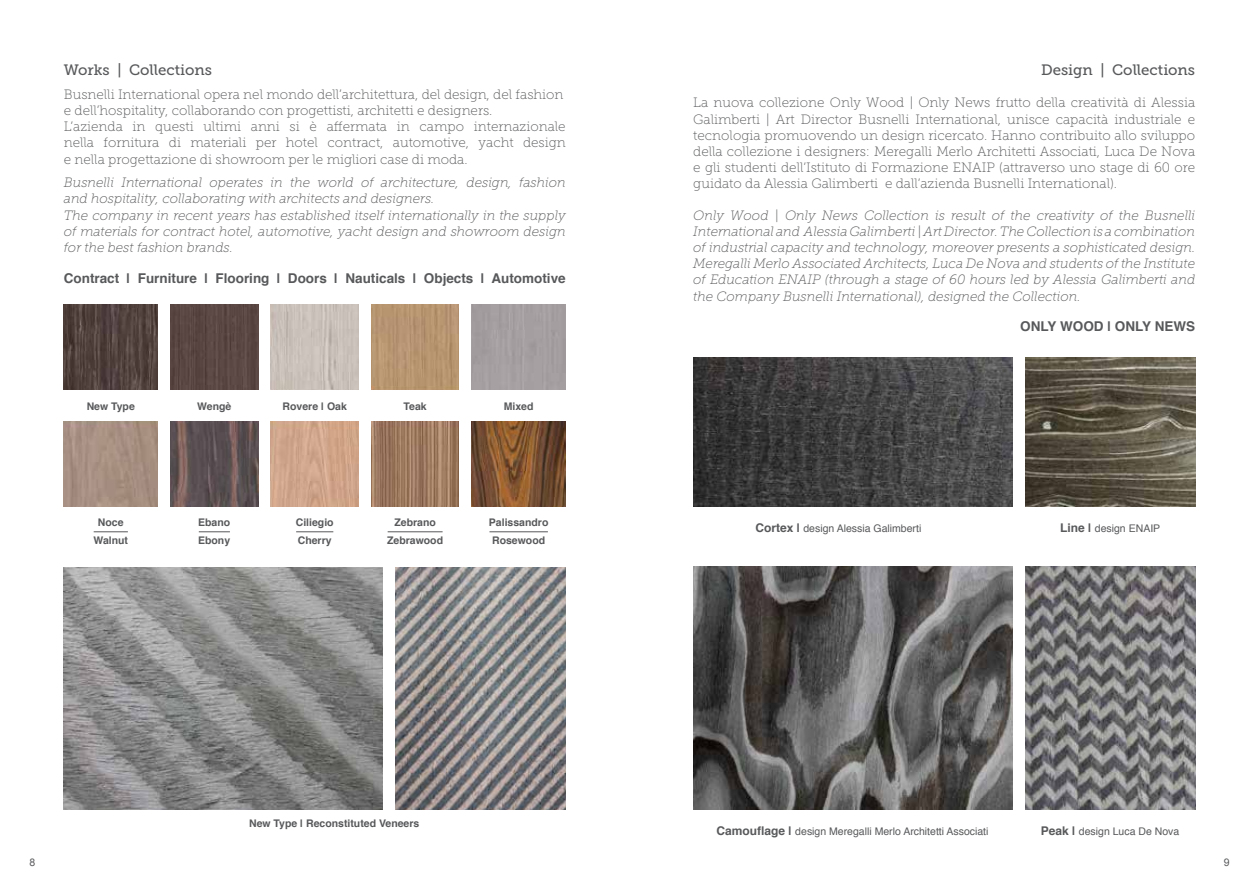
<style>
.page{position:relative;width:1259px;height:893px;background:#fff}
.page>*{position:absolute;margin:0;border:0;box-sizing:border-box;transform-origin:0 0}
.t1{font:15px "Museo Slab 500";color:#58595b}
.t2{font:13.5px/16.2px "Museo Slab 100";color:#58595b}
.t3{font:italic 13.5px/16.2px "Museo Slab 100";color:#58595b}
.t4{font:700 13.5px "Helvetica";color:#58595b}
.t5{font:700 10.5px/18px "Helvetica";color:#58595b;text-align:center}
.t6{font:10.5px "Helvetica";color:#58595b}
.t7{font:10.5px "Arial";color:#58595b}
.s1{font-weight:700;font-size:12px}
</style>
<div class="page">
<img style="left:171px;top:304px;width:87px;height:86px">
<img style="left:171px;top:421px;width:87px;height:85px">
<img style="left:472px;top:421px;width:94px;height:85px">
<img style="left:64px;top:304px;width:94px;height:86px">
<img style="left:64px;top:421px;width:94px;height:85px">
<img style="left:271px;top:304px;width:87px;height:86px">
<img style="left:271px;top:421px;width:87px;height:85px">
<img style="left:371px;top:421px;width:88px;height:85px">
<img style="left:371px;top:304px;width:88px;height:86px">
<div style="left:472px;top:304px;width:94px;height:86px;background:#a49ea0"></div>
<hr style="left:199px;top:531px;width:31px;height:1px;background:#58595b">
<hr style="left:489px;top:531px;width:59px;height:1px;background:#58595b">
<hr style="left:94px;top:531px;width:34px;height:1px;background:#58595b">
<hr style="left:296px;top:531px;width:37px;height:1px;background:#58595b">
<hr style="left:388px;top:531px;width:54px;height:1px;background:#58595b">
<img style="left:693px;top:357px;width:319px;height:149px">
<img style="left:693px;top:566px;width:319px;height:243px">
<img style="left:1025px;top:566px;width:170px;height:243px">
<img style="left:1025px;top:357px;width:170px;height:149px">
<img style="left:64px;top:567px;width:318px;height:243px">
<img style="left:395px;top:567px;width:171px;height:243px">
<p class="t1" style="left:64px;top:62px;width:150px">Works | Collections</p>
<p class="t2" style="left:64px;top:86px;width:503px">Busnelli International opera nel mondo dell’architettura, del design, del fashion e dell’hospitality, collaborando con progettisti, architetti e designers.<br>L’azienda in questi ultimi anni si è affermata in campo internazionale nella fornitura di materiali per hotel contract, automotive, yacht design e nella progettazione di showroom per le migliori case di moda.</p>
<p class="t3" style="left:64px;top:175px;width:503px">Busnelli International operates in the world of architecture, design, fashion and hospitality, collaborating with architects and designers.<br>The company in recent years has established itself internationally in the supply of materials for contract hotel, automotive, yacht design and showroom design for the best fashion brands.</p>
<p class="t4" style="left:64px;top:268px;width:503px">Contract | Furniture | Flooring | Doors | Nauticals | Objects | Automotive</p>
<p class="t5" style="left:87px;top:397px;width:50px">New Type</p>
<p class="t5" style="left:93px;top:514px;width:36px">Noce<br>Walnut</p>
<p class="t5" style="left:197px;top:397px;width:36px">Wengè</p>
<p class="t5" style="left:283px;top:397px;width:66px">Rovere | Oak</p>
<p class="t5" style="left:403px;top:397px;width:25px">Teak</p>
<p class="t5" style="left:504px;top:397px;width:31px">Mixed</p>
<p class="t5" style="left:296px;top:514px;width:39px;text-align:left">Ciliegio<br>Cherry</p>
<p class="t5" style="left:198px;top:514px;width:34px;text-align:left">Ebano<br>Ebony</p>
<p class="t5" style="left:489px;top:514px;width:61px">Palissandro<br>Rosewood</p>
<p class="t5" style="left:387px;top:514px;width:58px">Zebrano<br>Zebrawood</p>
<p class="t5" style="left:249px;top:814px;width:172px">New Type | Reconstituted Veneers</p>
<p class="t1" style="left:1041px;top:62px;width:156px">Design | Collections</p>
<p class="t2" style="left:693px;top:95px;width:503px;text-align:justify">La nuova collezione Only Wood | Only News frutto della creatività di Alessia Galimberti | Art Director Busnelli International, unisce capacità industriale e tecnologia promuovendo un design ricercato. Hanno contribuito allo sviluppo della collezione i designers: Meregalli Merlo Architetti Associati, Luca De Nova e gli studenti dell’Istituto di Formazione ENAIP (attraverso uno stage di 60 ore guidato da Alessia Galimberti e dall’azienda Busnelli International).</p>
<p class="t3" style="left:693px;top:207px;width:503px;text-align:justify">Only Wood | Only News Collection is result of the creativity of the Busnelli International and Alessia Galimberti | Art Director. The Collection is a combination of industrial capacity and technology, moreover presents a sophisticated design.<br>Meregalli Merlo Associated Architects, Luca De Nova and students of the Institute of Education ENAIP (through a stage of 60 hours led by Alessia Galimberti and the Company Busnelli International), designed the Collection.</p>
<p class="t4" style="left:1020px;top:315px;width:176px">ONLY WOOD | ONLY NEWS</p>
<p class="t6" style="left:755px;top:520px;width:167px"><span class="s1">Cortex |</span> design Alessia Galimberti</p>
<p class="t6" style="left:1060px;top:520px;width:102px"><span class="s1">Line |</span> design ENAIP</p>
<p class="t6" style="left:716px;top:823px;width:273px"><span class="s1">Camouflage |</span> design Meregalli Merlo Architetti Associati</p>
<p class="t6" style="left:1041px;top:823px;width:140px"><span class="s1">Peak |</span> design Luca De Nova</p>
<p class="t7" style="left:29px;top:855px;width:7px">8</p>
<p class="t7" style="left:1223px;top:855px;width:7px">9</p>
</div>
